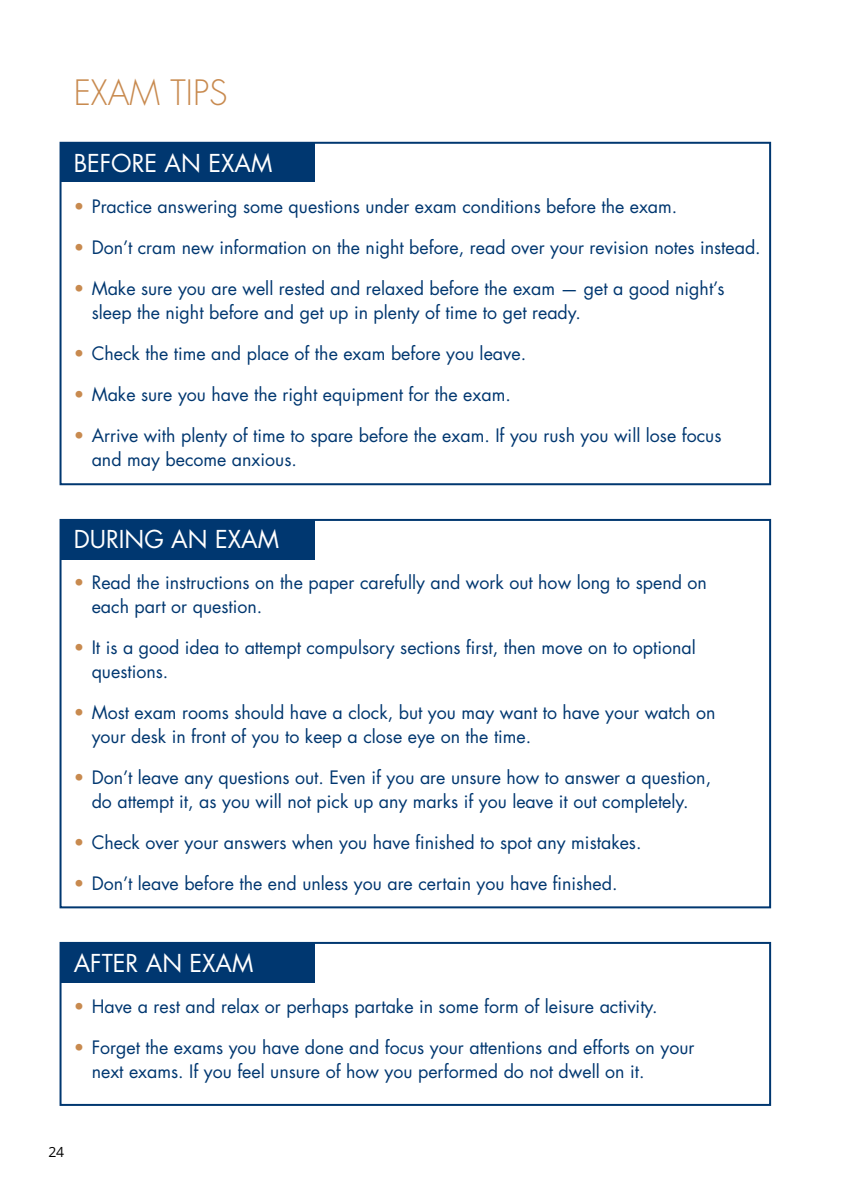
<style>
.page{position:relative;width:842px;height:1191px;background:#fff}
.page>*{position:absolute;margin:0;border:0;box-sizing:border-box;transform-origin:0 0}
.t1{font:300 34px "Futura";color:#c88a4f}
.t2{font:24px "Futura";color:#fff}
.t3{font:18px/24px "Futura";color:#003770}
.t4{font:14px "Open Sans";color:#000}
.s1{color:#c88a4f}
</style>
<div class="page">
<div style="left:60px;top:942px;width:711px;height:164px;border:2px solid #003770"></div>
<div style="left:61px;top:942px;width:254px;height:40px;background:#003770"></div>
<div style="left:60px;top:519px;width:711px;height:389px;border:2px solid #003770"></div>
<div style="left:61px;top:520px;width:254px;height:39px;background:#003770"></div>
<div style="left:60px;top:142px;width:711px;height:343px;border:2px solid #003770"></div>
<div style="left:61px;top:143px;width:254px;height:39px;background:#003770"></div>
<h1 class="t1" style="left:74px;top:72px;width:155px">EXAM TIPS</h1>
<h2 class="t2" style="left:74px;top:148px;width:200px">BEFORE AN EXAM</h2>
<p class="t3" style="left:74px;top:194px;width:605px"><span class="s1">•</span> Practice answering some questions under exam conditions before the exam.</p>
<p class="t3" style="left:74px;top:235px;width:688px"><span class="s1">•</span> Don’t cram new information on the night before, read over your revision notes instead.</p>
<p class="t3" style="left:92px;top:276px;width:634px;text-indent:-18px"><span class="s1">•</span> Make sure you are well rested and relaxed before the exam — get a good night’s sleep the night before and get up in plenty of time to get ready.</p>
<p class="t3" style="left:74px;top:341px;width:454px"><span class="s1">•</span> Check the time and place of the exam before you leave.</p>
<p class="t3" style="left:74px;top:382px;width:439px"><span class="s1">•</span> Make sure you have the right equipment for the exam.</p>
<p class="t3" style="left:92px;top:423px;width:631px;text-indent:-18px"><span class="s1">•</span> Arrive with plenty of time to spare before the exam. If you rush you will lose focus and may become anxious.</p>
<h2 class="t2" style="left:74px;top:524px;width:207px">DURING AN EXAM</h2>
<p class="t3" style="left:92px;top:570px;width:617px;text-indent:-18px"><span class="s1">•</span> Read the instructions on the paper carefully and work out how long to spend on each part or question.</p>
<p class="t3" style="left:92px;top:635px;width:606px;text-indent:-18px"><span class="s1">•</span> It is a good idea to attempt compulsory sections first, then move on to optional questions.</p>
<p class="t3" style="left:92px;top:700px;width:625px;text-indent:-18px"><span class="s1">•</span> Most exam rooms should have a clock, but you may want to have your watch on your desk in front of you to keep a close eye on the time.</p>
<p class="t3" style="left:74px;top:765px;width:639px;text-align:center"><span class="s1">•</span> Don’t leave any questions out. Even if you are unsure how to answer a question, do attempt it, as you will not pick up any marks if you leave it out completely.</p>
<p class="t3" style="left:74px;top:830px;width:569px"><span class="s1">•</span> Check over your answers when you have finished to spot any mistakes.</p>
<p class="t3" style="left:74px;top:871px;width:545px"><span class="s1">•</span> Don’t leave before the end unless you are certain you have finished.</p>
<h2 class="t2" style="left:74px;top:948px;width:181px">AFTER AN EXAM</h2>
<p class="t3" style="left:74px;top:994px;width:585px"><span class="s1">•</span> Have a rest and relax or perhaps partake in some form of leisure activity.</p>
<p class="t3" style="left:92px;top:1035px;width:604px;text-indent:-18px"><span class="s1">•</span> Forget the exams you have done and focus your attentions and efforts on your next exams. If you feel unsure of how you performed do not dwell on it.</p>
<p class="t4" style="left:49px;top:1142px;width:17px">24</p>
</div>
